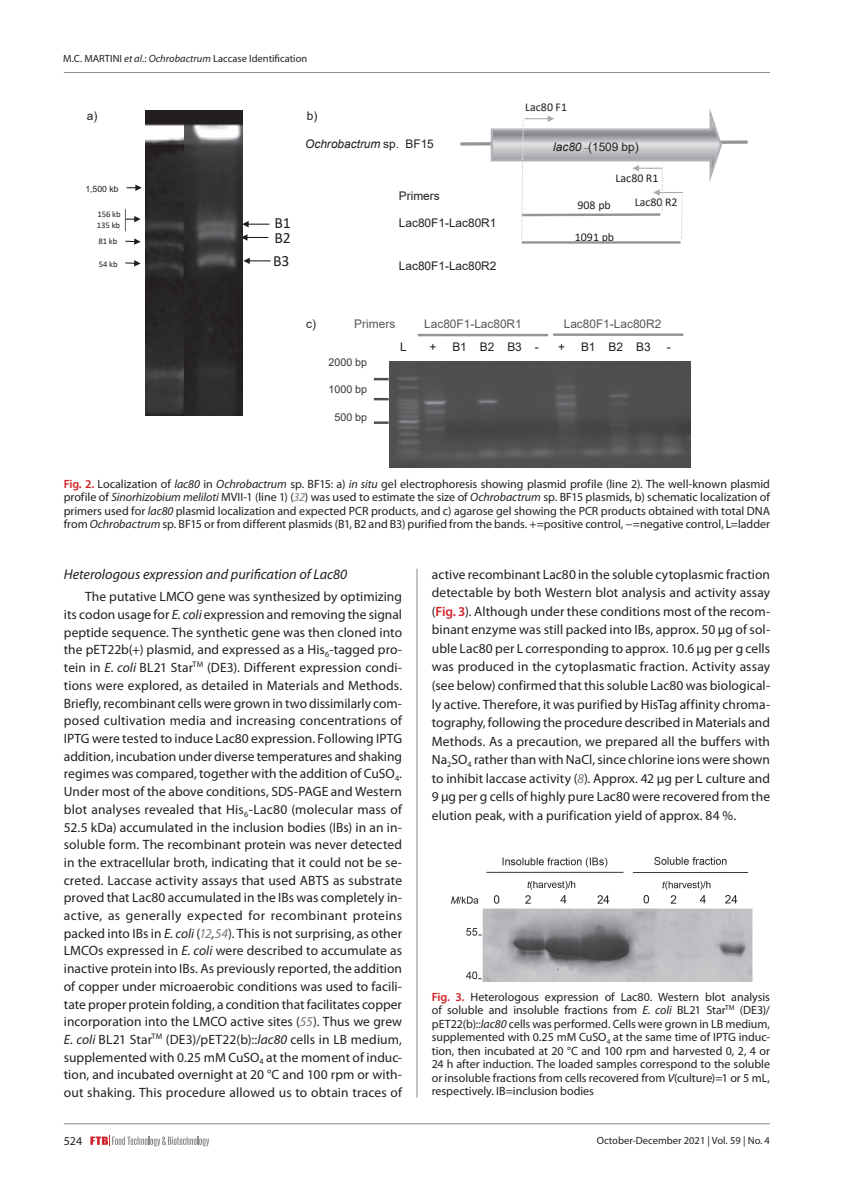
<style>
.page{position:relative;width:851px;height:1191px;background:#fff}
.page>*{position:absolute;margin:0;border:0;box-sizing:border-box;transform-origin:0 0}
.t1{font:15.6px/22.2px "Calibri";color:#231f20}
.Podnaslov_2{font:italic 14.25px "Myriad Pro";color:#231f20}
.OSNOVNI_TXT{font:13.5px/17.7px "Myriad Pro";letter-spacing:.005em;color:#231f20;text-align:justify}
.t2{font:12.3px "Arial";color:#231f20}
.Slike_i_Tablice{font:12px/13.5px "Myriad Pro";color:#231f20;text-align:justify}
.t3{font:11.85px "Arial";color:#231f20}
.t4{font:11.85px "Arial";color:#555658}
.t5{font:11.85px/24.5px "Calibri";color:#231f20}
.t6{font:italic 11.85px "Arial";color:#231f20}
.t7{font:10.65px "Arial";color:#373738}
.t8{font:10.5px "Myriad Pro";color:#231f20}
.t9{font:8.7px "Calibri";color:#231f20}
.t10{font:8.7px "Arial";color:#231f20}
.s1{font-style:italic}
.s2{font-style:normal}
.s3{font-weight:600;color:#d1232a}
.s4{font-style:italic;color:#76787b}
</style>
<div class="page">
<hr style="left:64px;top:72px;width:706px;height:1px;background:#8a8c8f">
<hr style="left:64px;top:1123px;width:706px;height:1px;background:#8a8c8f">
<svg style="left:90px;top:1135px;width:119px;height:11px"></svg>
<hr style="left:416px;top:568px;width:1px;height:529px;background:#8a8c8f">
<svg style="left:242px;top:221px;width:27px;height:6px"></svg>
<svg style="left:242px;top:234px;width:26px;height:7px"></svg>
<svg style="left:243px;top:258px;width:27px;height:6px"></svg>
<img style="left:145px;top:110px;width:39px;height:305px">
<svg style="left:126px;top:184px;width:16px;height:7px"></svg>
<svg style="left:125px;top:260px;width:16px;height:6px"></svg>
<img style="left:184px;top:110px;width:58px;height:305px">
<svg style="left:125px;top:238px;width:16px;height:7px"></svg>
<svg style="left:125px;top:209px;width:16px;height:22px"></svg>
<hr style="left:521px;top:241px;width:159px;height:3px;background:#939598">
<svg style="left:460px;top:108px;width:288px;height:133px"></svg>
<img style="left:389px;top:362px;width:301px;height:105px">
<hr style="left:418px;top:334px;width:130px;height:2px;background:#939598">
<hr style="left:553px;top:333px;width:130px;height:3px;background:#939598">
<svg style="left:374px;top:378px;width:14px;height:2px"></svg>
<svg style="left:374px;top:398px;width:14px;height:2px"></svg>
<hr style="left:374px;top:421px;width:14px;height:3px;background:#4d4e4f">
<img style="left:451px;top:856px;width:301px;height:125px">
<p class="t8" style="left:63px;top:52px;width:245px">M.C. MARTINI <span class="s1">et al</span>.: <span class="s1">Ochrobactrum</span> Laccase Identification</p>
<p class="t3" style="left:87px;top:108px;width:12px">a)</p>
<p class="t3" style="left:307px;top:108px;width:12px">b)</p>
<p class="t5" style="left:525px;top:95px;width:43px">Lac80 F1</p>
<p class="t10" style="left:85px;top:183px;width:35px">1,500 kb</p>
<p class="t9" style="left:97px;top:208px;width:25px">156 kb</p>
<p class="t9" style="left:98px;top:235px;width:21px">81 kb</p>
<p class="t9" style="left:99px;top:258px;width:20px">54 kb</p>
<p class="t9" style="left:97px;top:219px;width:25px">135 kb</p>
<p class="t1" style="left:274px;top:211px;width:18px">B1</p>
<p class="t1" style="left:273px;top:227px;width:19px">B2<br>B3</p>
<p class="t6" style="left:305px;top:136px;width:130px">Ochrobactrum <span class="s2">sp. BF15</span></p>
<p class="t3" style="left:553px;top:139px;width:87px"><span class="s1">lac80</span> (1509 bp)</p>
<p class="t3" style="left:399px;top:187px;width:42px">Primers</p>
<p class="t3" style="left:399px;top:214px;width:99px">Lac80F1-Lac80R1</p>
<p class="t3" style="left:399px;top:258px;width:99px">Lac80F1-Lac80R2</p>
<p class="t5" style="left:634px;top:165px;width:44px;text-indent:-19px">Lac80 R1<br>Lac80 R2</p>
<p class="t5" style="left:577px;top:192px;width:35px">908 pb</p>
<p class="t5" style="left:574px;top:224px;width:41px">1091 pb</p>
<p class="t3" style="left:306px;top:316px;width:11px">c)</p>
<p class="t4" style="left:354px;top:316px;width:42px">Primers</p>
<p class="t4" style="left:424px;top:316px;width:99px">Lac80F1-Lac80R1</p>
<p class="t4" style="left:563px;top:316px;width:99px">Lac80F1-Lac80R2</p>
<p class="t7" style="left:328px;top:354px;width:40px">2000 bp</p>
<p class="t7" style="left:328px;top:382px;width:40px">1000 bp</p>
<p class="t7" style="left:334px;top:409px;width:34px">500 bp</p>
<p class="t3" style="left:400px;top:339px;width:8px">L</p>
<p class="t3" style="left:429px;top:339px;width:8px">+</p>
<p class="t3" style="left:452px;top:339px;width:88px">B1 B2 B3 -</p>
<p class="t3" style="left:558px;top:339px;width:8px">+</p>
<p class="t3" style="left:581px;top:339px;width:71px">B1 B2 B3</p>
<p class="t3" style="left:666px;top:339px;width:5px">-</p>
<p class="Slike_i_Tablice" style="left:64px;top:477px;width:707px"><span class="s3">Fig. 2.</span> Localization of <span class="s1">lac80</span> in <span class="s1">Ochrobactrum</span> sp. BF15: a) <span class="s1">in situ</span> gel electrophoresis showing plasmid profile (line 2). The well-known plasmid profile of <span class="s1">Sinorhizobium meliloti</span> MVII-1 (line 1) (<span class="s4">32</span>) was used to estimate the size of <span class="s1">Ochrobactrum</span> sp. BF15 plasmids, b) schematic localization of primers used for <span class="s1">lac80</span> plasmid localization and expected PCR products, and c) agarose gel showing the PCR products obtained with total DNA from <span class="s1">Ochrobactrum</span> sp. BF15 or from different plasmids (B1, B2 and B3) purified from the bands. +=positive control, −=negative control, L=ladder</p>
<p class="Podnaslov_2" style="left:64px;top:566px;width:285px">Heterologous expression and purification of Lac80</p>
<p class="OSNOVNI_TXT" style="left:64px;top:588px;width:340px;text-indent:21px">The putative LMCO gene was synthesized by optimizing its codon usage for <span class="s1">E. coli</span> expression and removing the signal peptide sequence. The synthetic gene was then cloned into the pET22b(+) plasmid, and expressed as a His<sub>6</sub>-tagged pro&shy;tein in <span class="s1">E. coli</span> BL21 Star<sup>TM</sup> (DE3). Different expression condi&shy;tions were explored, as detailed in Materials and Methods.<br>Briefly, recombinant cells were grown in two dissimilarly com&shy;posed cultivation media and increasing concentrations of IPTG were tested to induce Lac80 expression. Following IPTG addition, incubation under diverse temperatures and shaking regimes was compared, together with the addition of CuSO<sub>4</sub>.<br>Under most of the above conditions, SDS-PAGE and Western blot analyses revealed that His<sub>6</sub>-Lac80 (molecular mass of 52.5 kDa) accumulated in the inclusion bodies (IBs) in an in&shy;soluble form. The recombinant protein was never detected in the extracellular broth, indicating that it could not be se&shy;creted. Laccase activity assays that used ABTS as substrate proved that Lac80 accumulated in the IBs was completely in&shy;active, as generally expected for recombinant proteins packed into IBs in <span class="s1">E. coli</span> (<span class="s4">12</span><span class="s1">,</span><span class="s4">54</span>). This is not surprising, as other LMCOs expressed in <span class="s1">E. coli</span> were described to accumulate as inactive protein into IBs. As previously reported, the addition of copper under microaerobic conditions was used to facili&shy;tate proper protein folding, a condition that facilitates copper incorporation into the LMCO active sites (<span class="s4">55</span>). Thus we grew <span class="s1">E. coli</span> BL21 Star<sup>TM</sup> (DE3)/pET22(b)::<span class="s1">lac80</span> cells in LB medium, supplemented with 0.25 mM CuSO<sub>4</sub> at the moment of induc&shy;tion, and incubated overnight at 20 °C and 100 rpm or with&shy;out shaking. This procedure allowed us to obtain traces of</p>
<p class="t2" style="left:283px;top:763px;width:47px">Figure 3</p>
<p class="OSNOVNI_TXT" style="left:432px;top:565px;width:340px;line-height:18.5px">active recombinant Lac80 in the soluble cytoplasmic fraction detectable by both Western blot analysis and activity assay (<span class="s3">Fig. 3</span>). Although under these conditions most of the recom&shy;binant enzyme was still packed into IBs, approx. 50 µg of sol&shy;uble Lac80 per L corresponding to approx. 10.6 µg per g cells was produced in the cytoplasmatic fraction. Activity assay (see below) confirmed that this soluble Lac80 was biological&shy;ly active. Therefore, it was purified by HisTag affinity chroma&shy;tography, following the procedure described in Materials and Methods. As a precaution, we prepared all the buffers with Na<sub>2</sub>SO<sub>4</sub> rather than with NaCl, since chlorine ions were shown to inhibit laccase activity (<span class="s4">8</span>). Approx. 42 µg per L culture and 9 μg per g cells of highly pure Lac80 were recovered from the elution peak, with a purification yield of approx. 84 %.</p>
<p class="Slike_i_Tablice" style="left:431px;top:990px;width:340px"><span class="s3">Fig. 3.</span> Heterologous expression of Lac80. Western blot analysis of soluble and insoluble fractions from <span class="s1">E. coli</span> BL21 Star<sup>TM</sup> (DE3)/ pET22(b)::<span class="s1">lac80</span> cells was performed. Cells were grown in LB medium, supplemented with 0.25 mM CuSO<sub>4</sub> at the same time of IPTG induc&shy;tion, then incubated at 20 °C and 100 rpm and harvested 0, 2, 4 or 24 h after induction. The loaded samples correspond to the soluble or insoluble fractions from cells recovered from <span class="s1">V</span>(culture)=1 or 5 mL, respectively. IB=inclusion bodies</p>
<p class="Slike_i_Tablice" style="left:64px;top:1133px;width:20px">524</p>
<p class="t8" style="left:596px;top:1134px;width:175px">October-December 2021 | Vol. 59 | No. 4</p>
</div>
